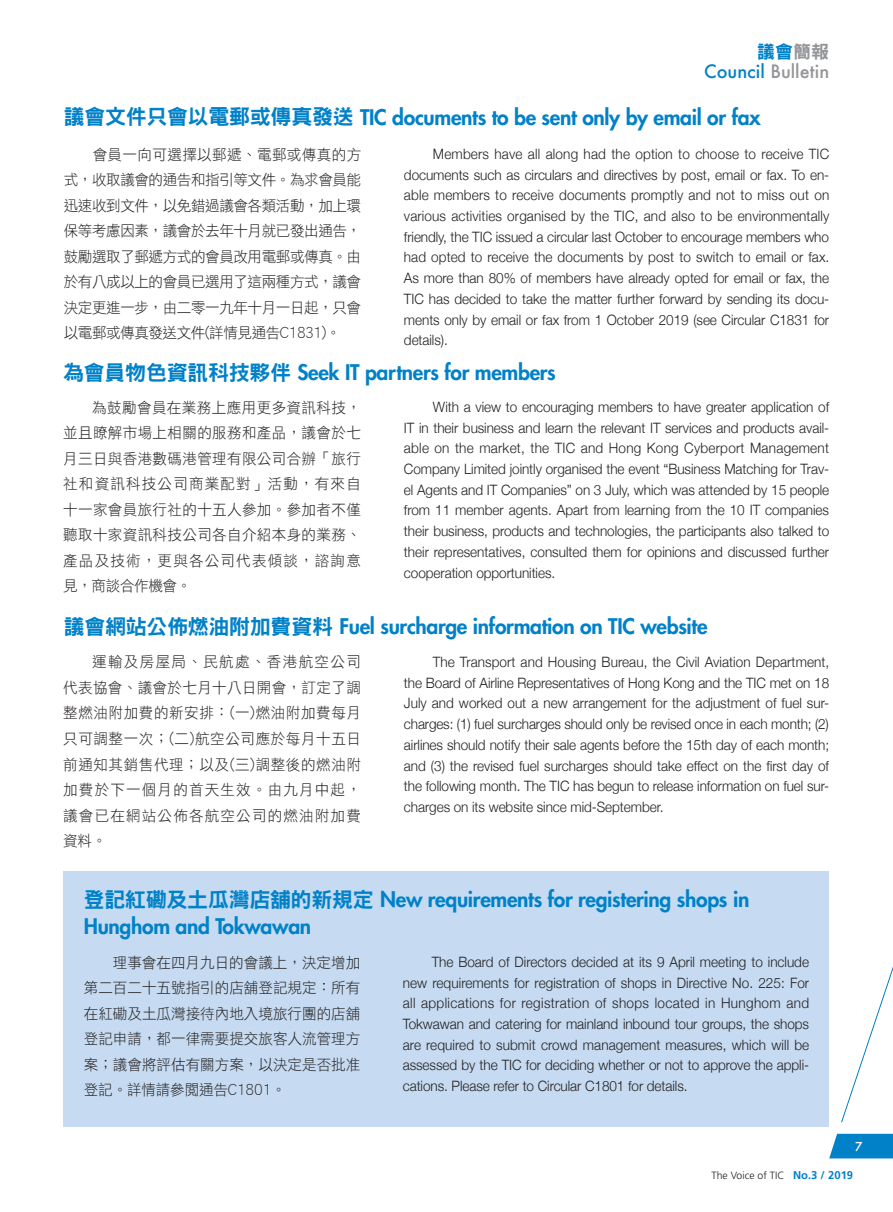
<style>
.page{position:relative;width:893px;height:1212px;background:#fff}
.page>*{position:absolute;margin:0;border:0;box-sizing:border-box;transform-origin:0 0}
.t1{font:800 21px "Futura";letter-spacing:-.015em;color:#0081c8}
.t2{font:500 18px "Futura";color:#939598}
.t3{font:18px "DF Hei HK W9";color:#0081c8}
.中_內文{font:15px/25.5px "DF Hei HK W3";color:#231f20;text-align:justify}
.英_內文{font:300 14.25px/20.7px "Helvetica Neue";letter-spacing:-.005em;color:#231f20;text-align:justify;scale:.95 1}
.t4{font:500 12px "Futura";color:#fff}
.t5{font:300 10.5px "Frutiger";color:#231f20}
.s1{color:#939598}
.s2{color:#0081c8}
.s3{font-family:"DF Hei HK W9";font-weight:400}
.s4{font-weight:700;font-size:11.25px;color:#0081c8}
</style>
<div class="page">
<svg style="left:829px;top:1134px;width:64px;height:24px;background:#1089cb"></svg>
<svg style="left:841px;top:966px;width:52px;height:157px"></svg>
<div style="left:64px;top:872px;width:765px;height:255px;background:#c6dbf1"></div>
<p class="t3" style="left:757px;top:42px;width:74px">議會<span class="s1">簡報</span></p>
<p class="t2" style="left:704px;top:59px;width:127px"><span class="s2">Council</span> Bulletin</p>
<p class="t1" style="left:64px;top:104px;width:698px"><span class="s3">議會文件只會以電郵或傳真發送</span> TIC documents to be sent only by email or fax</p>
<p class="中_內文" style="left:64px;top:141px;width:299px;text-indent:29px">會員一向可選擇以郵遞、電郵或傳真的方式，收取議會的通告和指引等文件。為求會員能迅速收到文件，以免錯過議會各類活動，加上環保等考慮因素，議會於去年十月就已發出通告，鼓勵選取了郵遞方式的會員改用電郵或傳真。由於有八成以上的會員已選用了這兩種方式，議會決定更進一步，由二零一九年十月一日起，只會以電郵或傳真發送文件(詳情見通告C1831)。</p>
<p class="英_內文" style="left:404px;top:143px;width:449px;text-indent:29px">Members have all along had the option to choose to receive TIC documents such as circulars and directives by post, email or fax. To en&shy;able members to receive documents promptly and not to miss out on various activities organised by the TIC, and also to be environmentally friendly, the TIC issued a circular last October to encourage members who had opted to receive the documents by post to switch to email or fax.<br>As more than 80% of members have already opted for email or fax, the TIC has decided to take the matter further forward by sending its docu&shy;ments only by email or fax from 1 October 2019 (see Circular C1831 for details).</p>
<p class="t1" style="left:63px;top:359px;width:494px"><span class="s3">為會員物色資訊科技夥伴</span> Seek IT partners for members</p>
<p class="中_內文" style="left:63px;top:394px;width:299px;text-indent:29px">為鼓勵會員在業務上應用更多資訊科技，並且瞭解市場上相關的服務和產品，議會於七月三日與香港數碼港管理有限公司合辦「旅行社和資訊科技公司商業配對」活動，有來自十一家會員旅行社的十五人參加。參加者不僅聽取十家資訊科技公司各自介紹本身的業務、產品及技術，更與各公司代表傾談，諮詢意見，商談合作機會。</p>
<p class="英_內文" style="left:404px;top:396px;width:449px;text-indent:29px">With a view to encouraging members to have greater application of IT in their business and learn the relevant IT services and products avail&shy;able on the market, the TIC and Hong Kong Cyberport Management Company Limited jointly organised the event “Business Matching for Trav&shy;el Agents and IT Companies” on 3 July, which was attended by 15 people from 11 member agents. Apart from learning from the 10 IT companies their business, products and technologies, the participants also talked to their representatives, consulted them for opinions and discussed further cooperation opportunities.</p>
<p class="t1" style="left:64px;top:613px;width:645px"><span class="s3">議會網站公佈燃油附加費資料</span> Fuel surcharge information on TIC website</p>
<p class="中_內文" style="left:63px;top:649px;width:299px;text-indent:29px">運輸及房屋局、民航處、香港航空公司代表協會、議會於七月十八日開會，訂定了調整燃油附加費的新安排：(一)燃油附加費每月只可調整一次；(二)航空公司應於每月十五日前通知其銷售代理；以及(三)調整後的燃油附加費於下一個月的首天生效。由九月中起，議會已在網站公佈各航空公司的燃油附加費資料。</p>
<p class="英_內文" style="left:404px;top:651px;width:449px;text-indent:29px">The Transport and Housing Bureau, the Civil Aviation Department, the Board of Airline Representatives of Hong Kong and the TIC met on 18<br>July and worked out a new arrangement for the adjustment of fuel sur&shy;charges: (1) fuel surcharges should only be revised once in each month; (2) airlines should notify their sale agents before the 15th day of each month; and (3) the revised fuel surcharges should take effect on the first day of the following month. The TIC has begun to release information on fuel sur&shy;charges on its website since mid-September.</p>
<p class="t1" style="left:84px;top:886px;width:667px"><span class="s3">登記紅磡及土瓜灣店舖的新規定</span> New requirements for registering shops in</p>
<p class="t1" style="left:84px;top:913px;width:229px">Hunghom and Tokwawan</p>
<p class="中_內文" style="left:84px;top:949px;width:278px;text-indent:29px">理事會在四月九日的會議上，決定增加第二百二十五號指引的店舖登記規定：所有在紅磡及土瓜灣接待內地入境旅行團的店舖登記申請，都一律需要提交旅客人流管理方案；議會將評估有關方案，以決定是否批准登記。詳情請參閱通告C1801。</p>
<p class="英_內文" style="left:403px;top:951px;width:429px;text-indent:29px">The Board of Directors decided at its 9 April meeting to include new requirements for registration of shops in Directive No. 225: For all applications for registration of shops located in Hunghom and Tokwawan and catering for mainland inbound tour groups, the shops are required to submit crowd management measures, which will be assessed by the TIC for deciding whether or not to approve the appli&shy;cations. Please refer to Circular C1801 for details.</p>
<p class="t4" style="left:855px;top:1138px;width:9px">7</p>
<p class="t5" style="left:711px;top:1169px;width:143px">The Voice of TIC <span class="s4">No.3 / 2019</span></p>
</div>
